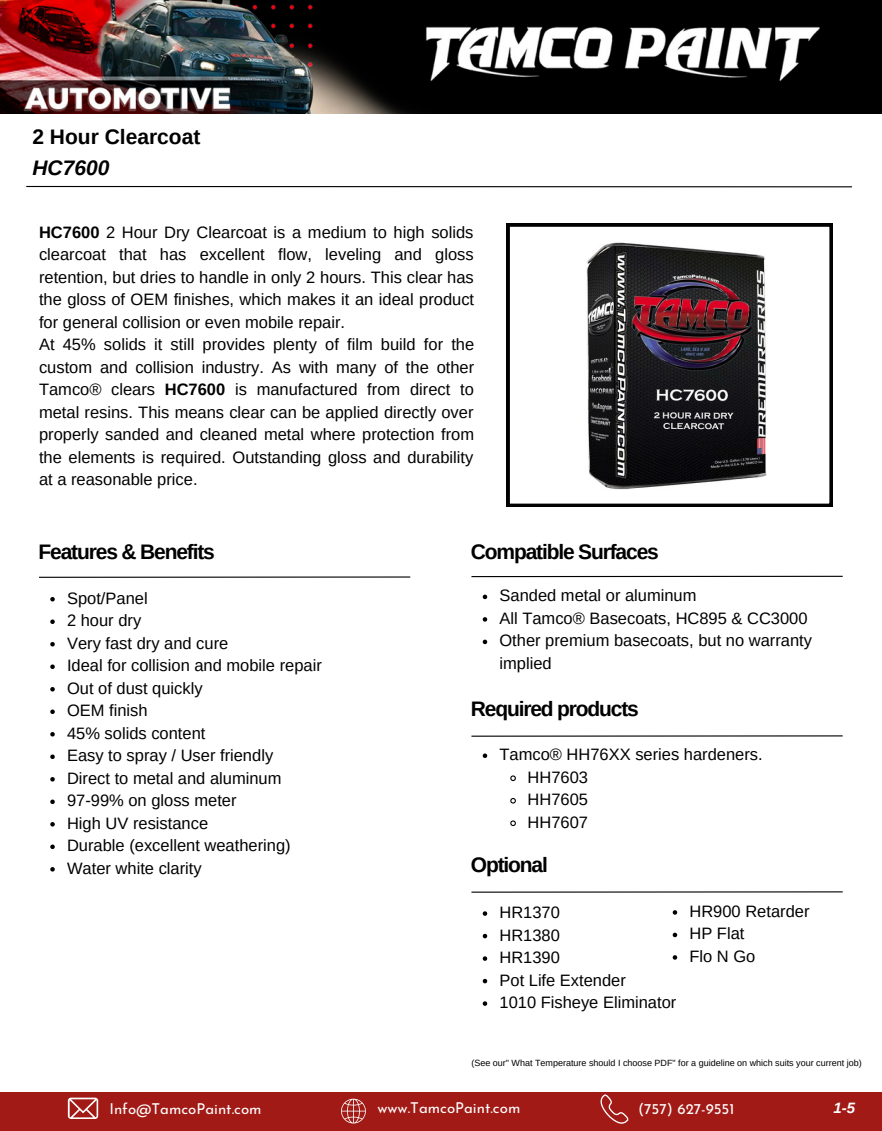
<style>
.page{position:relative;width:882px;height:1131px;background:#fff}
.page>*{position:absolute;margin:0;border:0;box-sizing:border-box;transform-origin:0 0}
.t1{font:700 21px "Arimo";letter-spacing:-.055em;color:#000}
.t2{font:700 21px "Arimo";color:#000}
.t3{font:italic 700 21px "Arimo";color:#000}
.t4{font:16.5px/22.5px "Arimo";color:#000}
.t5{font:15px "Josefin Sans";color:#fff}
.t6{font:italic 700 15px "Arimo";color:#fff}
.t7{font:9px "Arimo";color:#000}
.s1{font-weight:700}
</style>
<div class="page">
<img style="left:0;top:0;width:882px;height:114px">
<hr style="left:26px;top:186px;width:826px;height:1px;background:#000">
<svg style="left:507px;top:223px;width:326px;height:284px"></svg>
<hr style="left:39px;top:576px;width:371px;height:2px;background:#000">
<hr style="left:471px;top:576px;width:372px;height:1px;background:#000">
<hr style="left:471px;top:735px;width:372px;height:2px;background:#000">
<hr style="left:471px;top:891px;width:372px;height:1px;background:#000">
<div style="left:0;top:1092px;width:882px;height:39px;background:#a21a15"></div>
<svg style="left:68px;top:1097px;width:30px;height:22px"></svg>
<svg style="left:341px;top:1098px;width:25px;height:25px"></svg>
<svg style="left:600px;top:1094px;width:29px;height:29px"></svg>
<img style="left:528px;top:228px;width:287px;height:274px">
<svg style="left:50px;top:597px;width:5px;height:4px"></svg>
<svg style="left:50px;top:619px;width:5px;height:5px"></svg>
<svg style="left:50px;top:642px;width:5px;height:4px"></svg>
<svg style="left:50px;top:664px;width:5px;height:5px"></svg>
<svg style="left:50px;top:687px;width:5px;height:4px"></svg>
<svg style="left:50px;top:709px;width:5px;height:5px"></svg>
<svg style="left:50px;top:732px;width:5px;height:4px"></svg>
<svg style="left:50px;top:754px;width:5px;height:5px"></svg>
<svg style="left:50px;top:777px;width:5px;height:4px"></svg>
<svg style="left:50px;top:799px;width:5px;height:5px"></svg>
<svg style="left:50px;top:822px;width:5px;height:4px"></svg>
<svg style="left:50px;top:844px;width:5px;height:5px"></svg>
<svg style="left:50px;top:867px;width:5px;height:4px"></svg>
<svg style="left:483px;top:594px;width:4px;height:5px"></svg>
<svg style="left:483px;top:617px;width:4px;height:4px"></svg>
<svg style="left:483px;top:639px;width:4px;height:5px"></svg>
<svg style="left:483px;top:753px;width:4px;height:5px"></svg>
<svg style="left:510px;top:775px;width:6px;height:7px"></svg>
<svg style="left:510px;top:798px;width:6px;height:6px"></svg>
<svg style="left:510px;top:820px;width:6px;height:7px"></svg>
<svg style="left:483px;top:911px;width:4px;height:5px"></svg>
<svg style="left:483px;top:934px;width:4px;height:4px"></svg>
<svg style="left:483px;top:956px;width:4px;height:5px"></svg>
<svg style="left:483px;top:979px;width:4px;height:4px"></svg>
<svg style="left:483px;top:1001px;width:4px;height:5px"></svg>
<svg style="left:673px;top:910px;width:4px;height:4px"></svg>
<svg style="left:673px;top:932px;width:4px;height:5px"></svg>
<svg style="left:673px;top:955px;width:4px;height:4px"></svg>
<p class="t2" style="left:32px;top:125px;width:169px">2 Hour Clearcoat</p>
<p class="t3" style="left:32px;top:156px;width:79px">HC7600</p>
<p class="t4" style="left:39px;top:220px;width:437px"><span class="s1">HC7600</span> 2 Hour Dry Clearcoat is a medium to high solids clearcoat that has excellent flow, leveling and gloss retention, but dries to handle in only 2 hours. This clear has the gloss of OEM finishes, which makes it an ideal product for general collision or even mobile repair.<br>At 45% solids it still provides plenty of film build for the custom and collision industry. As with many of the other Tamco® clears <span class="s1">HC7600</span> is manufactured from direct to metal resins. This means clear can be applied directly over properly sanded and cleaned metal where protection from the elements is required. Outstanding gloss and durability at a reasonable price.</p>
<p class="t1" style="left:39px;top:540px;width:178px">Features &amp; Benefits</p>
<p class="t4" style="left:67px;top:587px;width:256px">Spot/Panel<br>2 hour dry<br>Very fast dry and cure<br>Ideal for collision and mobile repair<br>Out of dust quickly<br>OEM finish<br>45% solids content<br>Easy to spray / User friendly<br>Direct to metal and aluminum<br>97-99% on gloss meter<br>High UV resistance<br>Durable (excellent weathering)<br>Water white clarity</p>
<p class="t1" style="left:471px;top:540px;width:189px">Compatible Surfaces</p>
<p class="t4" style="left:500px;top:584px;width:314px">Sanded metal or aluminum<br>All Tamco® Basecoats, HC895 &amp; CC3000<br>Other premium basecoats, but no warranty implied</p>
<p class="t1" style="left:471px;top:697px;width:170px">Required products</p>
<p class="t4" style="left:528px;top:743px;width:237px;text-indent:-28px">Tamco® HH76XX series hardeners.<br>HH7603<br>HH7605<br>HH7607</p>
<p class="t1" style="left:471px;top:853px;width:79px">Optional</p>
<p class="t4" style="left:500px;top:901px;width:178px">HR1370<br>HR1380<br>HR1390<br>Pot Life Extender<br>1010 Fisheye Eliminator</p>
<p class="t4" style="left:689px;top:900px;width:122px">HR900 Retarder<br>HP Flat<br>Flo N Go</p>
<p class="t7" style="left:471px;top:1058px;width:392px">(See our" What Temperature should I choose PDF" for a guideline on which suits your current job)</p>
<p class="t5" style="left:109px;top:1102px;width:154px">Info@TamcoPaint.com</p>
<p class="t5" style="left:377px;top:1101px;width:144px">www.TamcoPaint.com</p>
<p class="t5" style="left:638px;top:1102px;width:98px">(757) 627-9551</p>
<p class="t6" style="left:833px;top:1099px;width:23px">1-5</p>
</div>
